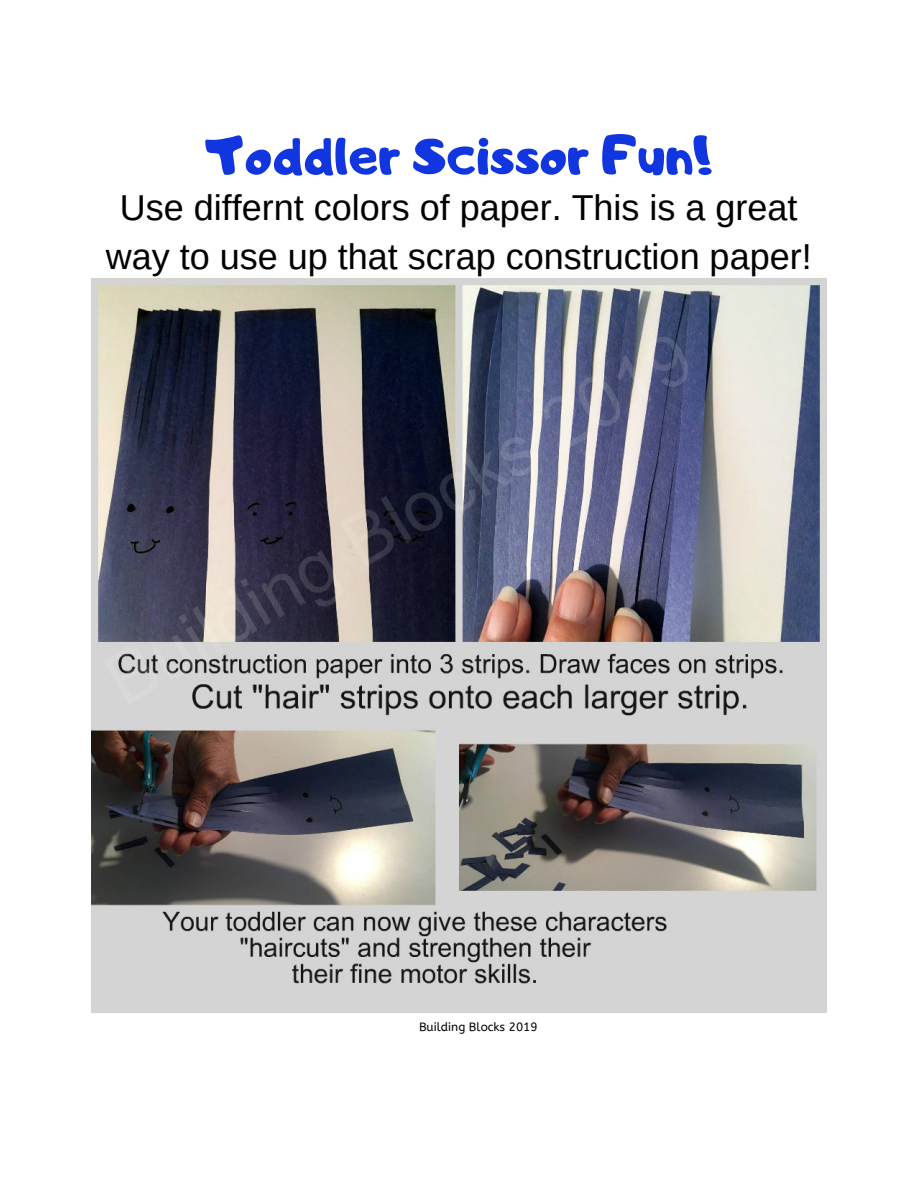
<style>
.page{position:relative;width:918px;height:1188px;background:#fff}
.page>*{position:absolute;margin:0;border:0;box-sizing:border-box;transform-origin:0 0}
.t1{font:54px "Adigiana Toybox";color:#1136df}
.t2{font:36px/49.5px "Arimo";color:#000;text-align:center}
.t3{font:12px "A Bee Zee";color:#000}
</style>
<div class="page">
<img style="left:92px;top:278px;width:734px;height:735px">
<h1 class="t1" style="left:205px;top:119px;width:509px">Toddler Scissor Fun!</h1>
<p class="t2" style="left:106px;top:183px;width:707px">Use differnt colors of paper. This is a great way to use up that scrap construction paper!</p>
<p class="t3" style="left:419px;top:1020px;width:120px">Building Blocks 2019</p>
</div>
